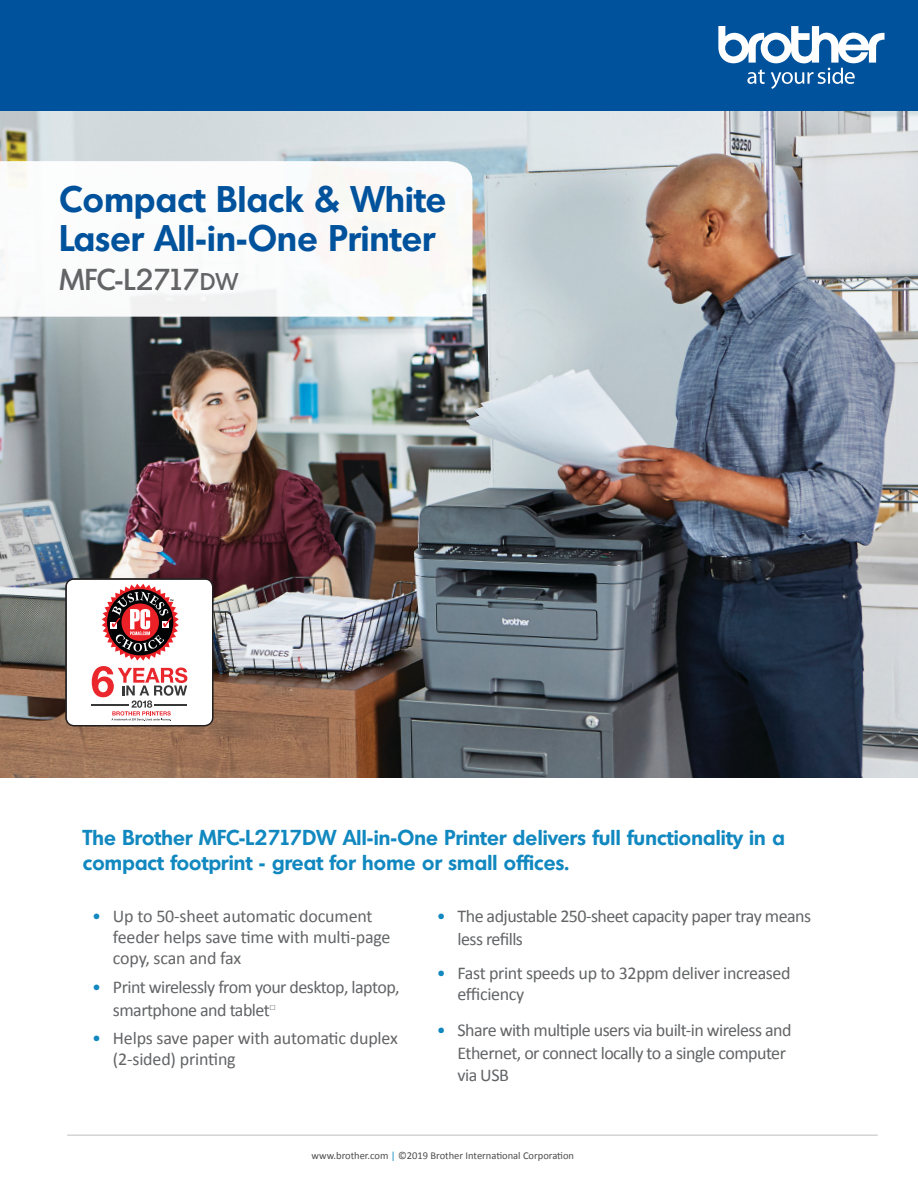
<style>
.page{position:relative;width:918px;height:1188px;background:#fff}
.page>*{position:absolute;margin:0;border:0;box-sizing:border-box;transform-origin:0 0}
.t1{font:600 36px/39.6px "Montreal TS";letter-spacing:.01em;color:#00529c}
.t2{font:29.4px "Montreal TS Medium SC800";letter-spacing:.005em;color:#636466}
.t3{font:600 21px/25.5px "Montreal TS";letter-spacing:.01em;color:#1188bf}
.t4{font:18px/22.5px "Calibri";letter-spacing:-.03em;color:#636466}
.t5{font:18px/21px "Calibri";letter-spacing:-.01em;color:#636466}
.t6{font:10.5px "Calibri";color:#4d4d4f}
.s1{font-size:23.55px}
.s2{color:#1188bf}
</style>
<div class="page">
<img style="left:0;top:111px;width:918px;height:667px">
<div style="left:0;top:0;width:918px;height:111px;background:#00529c"></div>
<svg style="left:718px;top:26px;width:167px;height:63px"></svg>
<hr style="left:67px;top:1135px;width:811px;height:1px;background:#bcbec0">
<svg style="left:0;top:161px;width:472px;height:156px"></svg>
<svg style="left:66px;top:579px;width:147px;height:147px"></svg>
<div style="left:65px;top:578px;width:149px;height:149px;border:2px solid #231f20;border-radius:9px"></div>
<p class="t1" style="left:59px;top:178px;width:388px">Compact Black &amp; White<br>Laser All-in-One Printer</p>
<p class="t2" style="left:59px;top:261px;width:180px">MFC-L2717<span class="s1">dw</span></p>
<p class="t3" style="left:83px;top:824px;width:703px">The Brother MFC-L2717DW All-in-One Printer delivers full functionality in a compact footprint - great for home or small offices.</p>
<p class="t5" style="left:113px;top:906px;width:279px;text-indent:-21px"><span class="s2">•</span> Up to 50-sheet automatic document feeder helps save time with multi-page copy, scan and fax</p>
<p class="t4" style="left:113px;top:976px;width:288px;text-indent:-21px"><span class="s2">•</span> Print wirelessly from your desktop, laptop, smartphone and tablet<sup>□</sup></p>
<p class="t5" style="left:113px;top:1027px;width:286px;text-indent:-21px"><span class="s2">•</span> Helps save paper with automatic duplex (2-sided) printing</p>
<p class="t4" style="left:458px;top:905px;width:355px;text-indent:-21px"><span class="s2">•</span> The adjustable 250-sheet capacity paper tray means less refills</p>
<p class="t4" style="left:458px;top:963px;width:335px;line-height:21px;text-indent:-21px"><span class="s2">•</span> Fast print speeds up to 32ppm deliver increased efficiency</p>
<p class="t4" style="left:458px;top:1019px;width:336px;text-indent:-21px"><span class="s2">•</span> Share with multiple users via built-in wireless and<br>Ethernet, or connect locally to a single computer via USB</p>
<p class="t6" style="left:312px;top:1149px;width:264px">www.brother.com <span class="s2">|</span> ©2019 Brother International Corporation</p>
</div>
